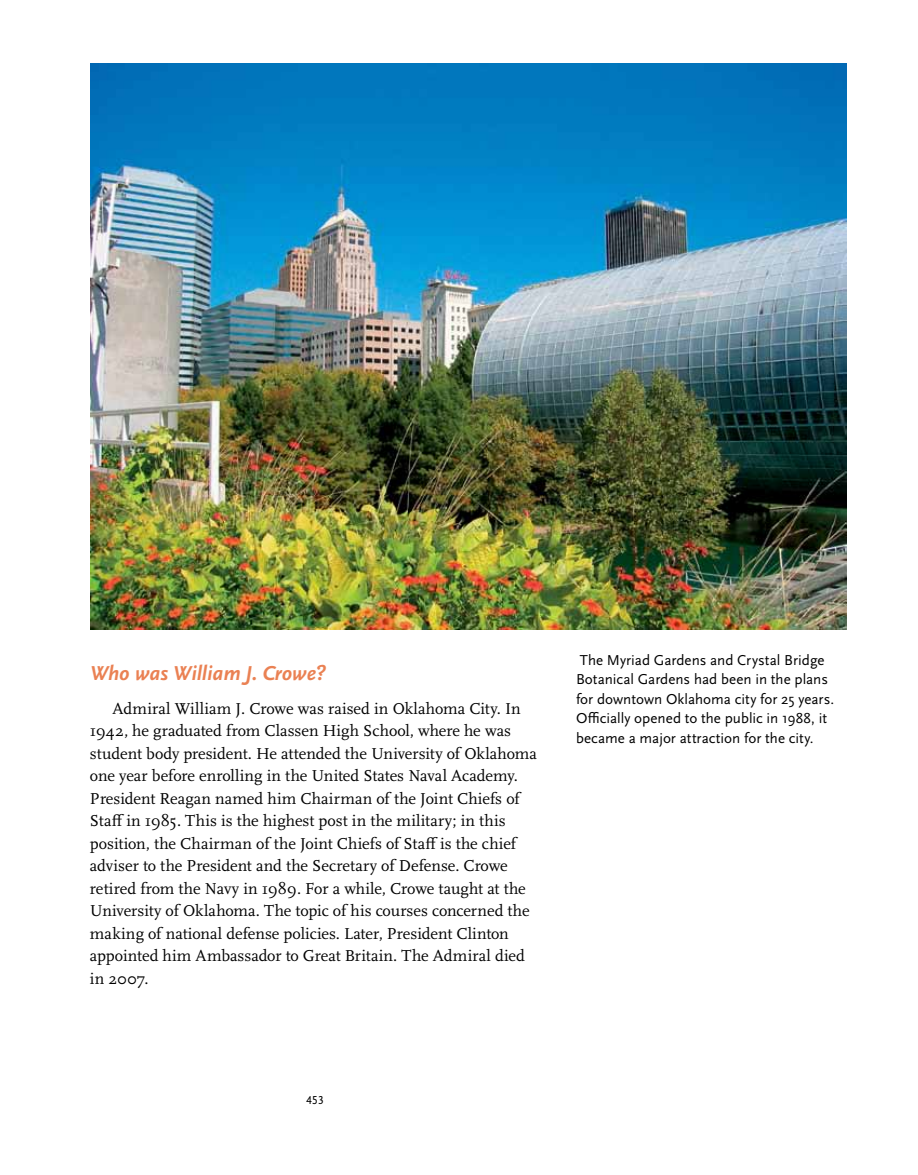
<style>
.page{position:relative;width:918px;height:1175px;background:#fff}
.page>*{position:absolute;margin:0;border:0;box-sizing:border-box;transform-origin:0 0}
.t1{font:italic 700 21px "Scala Sans OT";color:#ea8153}
.t2{font:16.5px/22.5px "Scala OT";color:#000}
.t3{font:15px/19.5px "Scala Sans OT";color:#000}
.t4{font:12px "Scala Sans OT";color:#000}
</style>
<div class="page">
<img style="left:91px;top:63px;width:755px;height:567px">
<p class="t1" style="left:90px;top:661px;width:238px">Who was William J. Crowe?</p>
<p class="t2" style="left:90px;top:697px;width:449px;text-indent:23px">Admiral William J. Crowe was raised in Oklahoma City. In 1942, he graduated from Classen High School, where he was student body president. He attended the University of Oklahoma one year before enrolling in the United States Naval Academy.<br>President Reagan named him Chairman of the Joint Chiefs of Staff in 1985. This is the highest post in the military; in this position, the Chairman of the Joint Chiefs of Staff is the chief adviser to the President and the Secretary of Defense. Crowe retired from the Navy in 1989. For a while, Crowe taught at the University of Oklahoma. The topic of his courses concerned the making of national defense policies. Later, President Clinton appointed him Ambassador to Great Britain. The Admiral died in 2007.</p>
<p class="t3" style="left:576px;top:650px;width:260px">The Myriad Gardens and Crystal Bridge Botanical Gardens had been in the plans for downtown Oklahoma city for 25 years.<br>Officially opened to the public in 1988, it became a major attraction for the city.</p>
<p class="t4" style="left:306px;top:1094px;width:19px">453</p>
</div>
